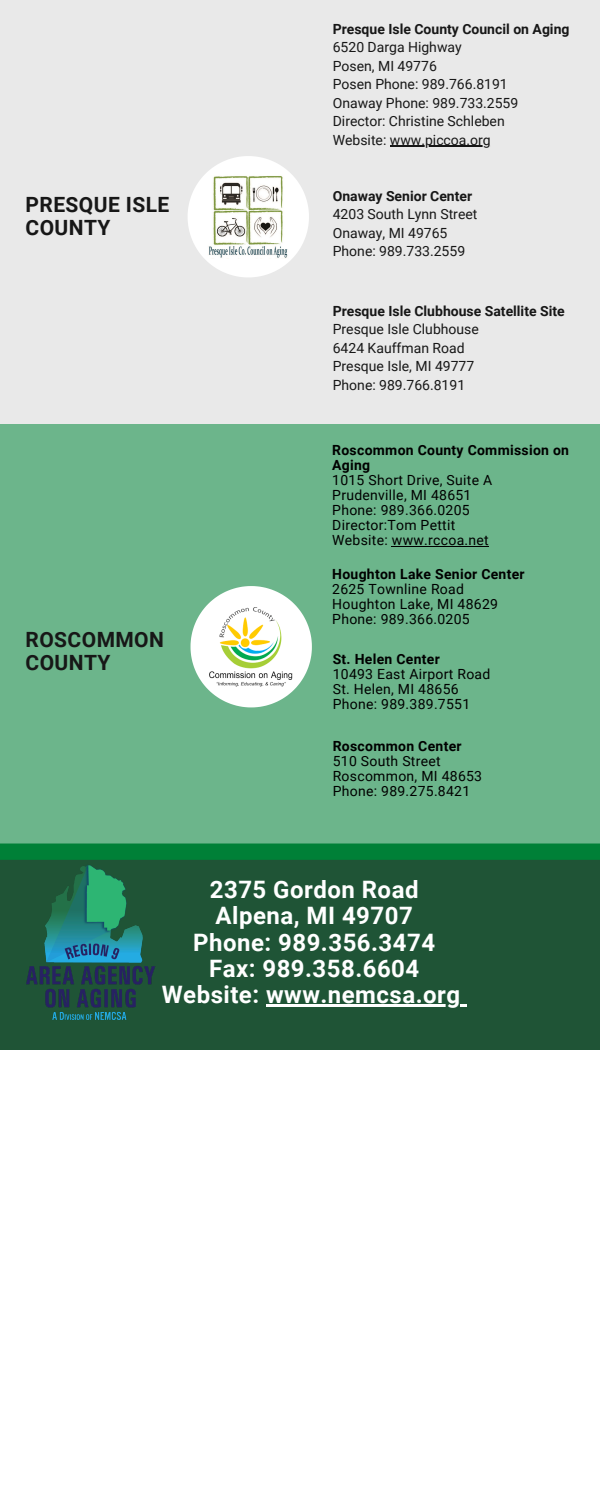
<style>
.page{position:relative;width:600px;height:1500px;background:#fff}
.page>*{position:absolute;margin:0;border:0;box-sizing:border-box;transform-origin:0 0}
.t1{font:700 24px/26.2px "Roboto";letter-spacing:.02em;color:#fff;text-align:center}
.t2{font:700 21px/22.5px "Roboto";letter-spacing:.02em;color:#171717}
.t3{font:14px/15px "Roboto";letter-spacing:.02em;color:#000}
.t4{font:14px/18.5px "Roboto";color:#171717}
.t5{font:700 14px/15px "Roboto";letter-spacing:.02em;color:#000}
.t6{font:700 14px "Roboto";color:#171717}
</style>
<div class="page">
<div style="left:0;top:0;width:600px;height:424px;background:#e9e9e9"></div>
<div style="left:0;top:844px;width:600px;height:205px;background:#1f5436"></div>
<svg style="left:188px;top:156px;width:121px;height:121px"></svg>
<div style="left:0;top:424px;width:600px;height:420px;background:#6cb58b"></div>
<img style="left:207px;top:175px;width:83px;height:84px">
<svg style="left:191px;top:586px;width:121px;height:121px"></svg>
<img style="left:208px;top:605px;width:84px;height:84px">
<img style="left:26px;top:865px;width:129px;height:155px">
<hr style="left:390px;top:146px;width:101px;height:1px;background:#171717">
<hr style="left:392px;top:546px;width:97px;height:1px;background:#000">
<hr style="left:266px;top:1005px;width:195px;height:2px;background:#fff">
<svg style="left:461px;top:1005px;width:6px;height:2px"></svg>
<div style="left:0;top:844px;width:600px;height:16px;background:#008037"></div>
<h2 class="t2" style="left:26px;top:194px;width:145px">PRESQUE ISLE<br>COUNTY</h2>
<h2 class="t2" style="left:26px;top:629px;width:140px">ROSCOMMON<br>COUNTY</h2>
<p class="t6" style="left:333px;top:21px;width:238px">Presque Isle County Council on Aging</p>
<p class="t4" style="left:333px;top:38px;width:187px">6520 Darga Highway<br>Posen, MI 49776<br>Posen Phone: 989.766.8191<br>Onaway Phone: 989.733.2559<br>Director: Christine Schleben<br>Website: www.piccoa.org</p>
<p class="t6" style="left:333px;top:188px;width:141px">Onaway Senior Center</p>
<p class="t4" style="left:333px;top:205px;width:146px">4203 South Lynn Street<br>Onaway, MI 49765<br>Phone: 989.733.2559</p>
<p class="t6" style="left:333px;top:303px;width:233px">Presque Isle Clubhouse Satellite Site</p>
<p class="t4" style="left:333px;top:320px;width:148px">Presque Isle Clubhouse<br>6424 Kauffman Road<br>Presque Isle, MI 49777<br>Phone: 989.766.8191</p>
<p class="t5" style="left:332px;top:443px;width:238px">Roscommon County Commission on<br>Aging</p>
<p class="t3" style="left:332px;top:473px;width:162px">1015 Short Drive, Suite A<br>Prudenville, MI 48651<br>Phone: 989.366.0205<br>Director:Tom Pettit<br>Website: www.rccoa.net</p>
<p class="t5" style="left:332px;top:567px;width:194px">Houghton Lake Senior Center</p>
<p class="t3" style="left:332px;top:582px;width:167px">2625 Townline Road<br>Houghton Lake, MI 48629<br>Phone: 989.366.0205</p>
<p class="t5" style="left:333px;top:652px;width:109px">St. Helen Center</p>
<p class="t3" style="left:333px;top:667px;width:159px">10493 East Airport Road<br>St. Helen, MI 48656<br>Phone: 989.389.7551</p>
<p class="t5" style="left:333px;top:739px;width:130px">Roscommon Center</p>
<p class="t3" style="left:333px;top:754px;width:151px">510 South Street<br>Roscommon, MI 48653<br>Phone: 989.275.8421</p>
<h1 class="t1" style="left:162px;top:877px;width:300px">2375 Gordon Road<br>Alpena, MI 49707<br>Phone: 989.356.3474<br>Fax: 989.358.6604<br>Website: www.nemcsa.org</h1>
</div>
